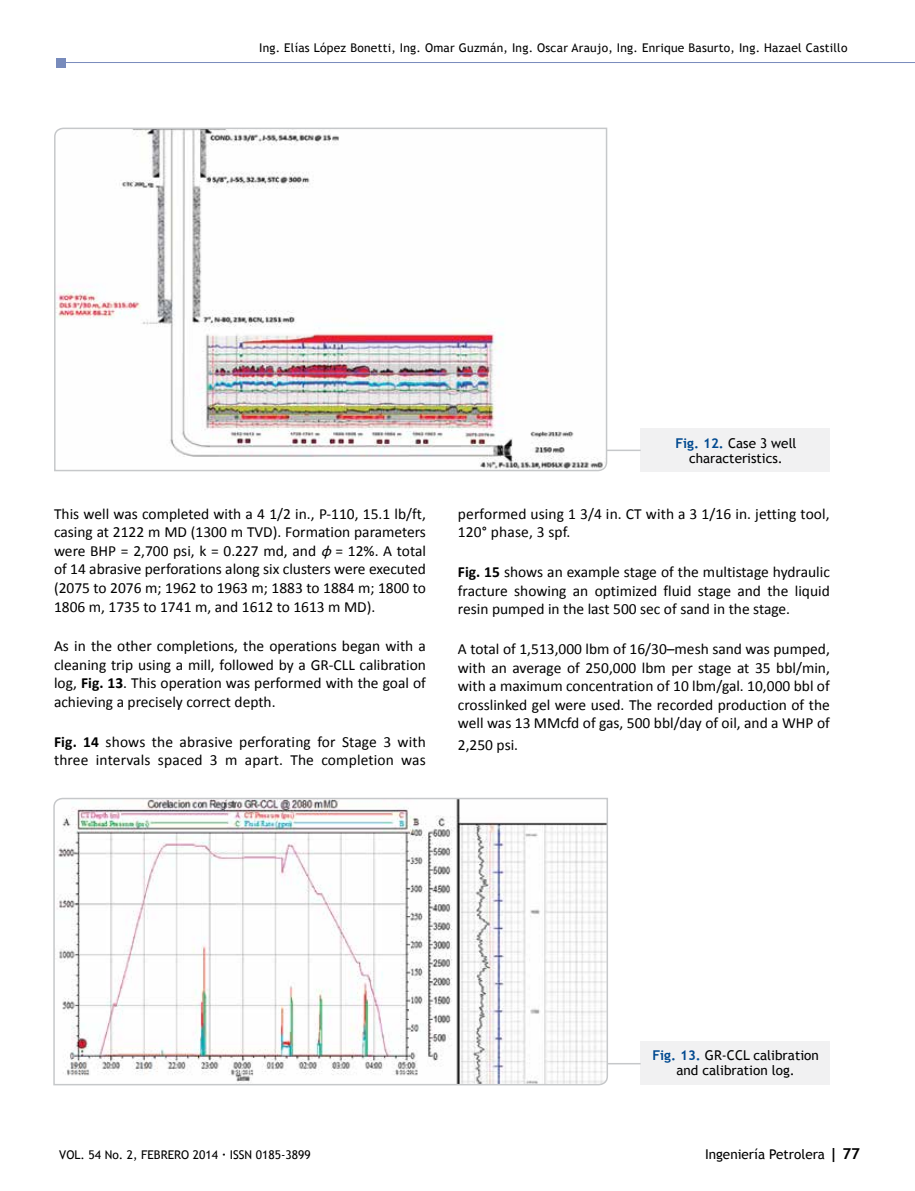
<style>
.page{position:relative;width:915px;height:1191px;background:#fff}
.page>*{position:absolute;margin:0;border:0;box-sizing:border-box;transform-origin:0 0}
.t1{font:15.45px/18.6px "Calibri";color:#000;text-align:justify}
.t2{font:13.5px/15px "Trebuchet MS";color:#000;text-align:center}
.t3{font:12px "Trebuchet MS";letter-spacing:.02em;color:#000}
.t4{font:12px "Trebuchet MS";color:#000}
.s1{font-style:italic}
.s2{font-weight:700}
.s3{font-weight:700;color:#004990}
.s4{font-weight:700;font-size:15px}
</style>
<div class="page">
<hr style="left:61px;top:62px;width:853px;height:1px;background:#788bbc">
<div style="left:56px;top:58px;width:10px;height:9px;background:#788bbc"></div>
<svg style="left:54px;top:127px;width:554px;height:345px"></svg>
<div style="left:640px;top:428px;width:189px;height:43px;background:#f1f1f2"></div>
<hr style="left:606px;top:449px;width:34px;height:2px;background:#c6c8ca">
<svg style="left:53px;top:797px;width:555px;height:289px"></svg>
<div style="left:640px;top:1041px;width:189px;height:43px;background:#f1f1f2"></div>
<hr style="left:606px;top:1063px;width:34px;height:1px;background:#c6c8ca">
<p class="t3" style="left:259px;top:40px;width:589px">Ing. Elías López Bonetti, Ing. Omar Guzmán, Ing. Oscar Araujo, Ing. Enrique Basurto, Ing. Hazael Castillo</p>
<p class="t1" style="left:54px;top:504px;width:373px">This well was completed with a 4 1/2 in., P-110, 15.1 lb/ft, casing at 2122 m MD (1300 m TVD). Formation parameters were BHP = 2,700 psi, k = 0.227 md, and <span class="s1">φ</span> = 12%. A total of 14 abrasive perforations along six clusters were executed (2075 to 2076 m; 1962 to 1963 m; 1883 to 1884 m; 1800 to 1806 m, 1735 to 1741 m, and 1612 to 1613 m MD).</p>
<p class="t1" style="left:54px;top:637px;width:373px">As in the other completions, the operations began with a cleaning trip using a mill, followed by a GR-CLL calibration log, <span class="s2">Fig. 13</span>. This operation was performed with the goal of achieving a precisely correct depth.</p>
<p class="t1" style="left:54px;top:732px;width:373px"><span class="s2">Fig. 14</span> shows the abrasive perforating for Stage 3 with three intervals spaced 3 m apart. The completion was</p>
<p class="t2" style="left:675px;top:436px;width:123px"><span class="s3">Fig. 12.</span> Case 3 well characteristics.</p>
<p class="t1" style="left:458px;top:504px;width:373px">performed using 1 3/4 in. CT with a 3 1/16 in. jetting tool,<br>120° phase, 3 spf.</p>
<p class="t1" style="left:458px;top:563px;width:373px"><span class="s2">Fig. 15</span> shows an example stage of the multistage hydraulic fracture showing an optimized fluid stage and the liquid resin pumped in the last 500 sec of sand in the stage.</p>
<p class="t1" style="left:458px;top:639px;width:373px">A total of 1,513,000 lbm of 16/30–mesh sand was pumped, with an average of 250,000 lbm per stage at 35 bbl/min, with a maximum concentration of 10 lbm/gal. 10,000 bbl of crosslinked gel were used. The recorded production of the well was 13 MMcfd of gas, 500 bbl/day of oil, and a WHP of</p>
<p class="t1" style="left:458px;top:735px;width:62px">2,250 psi.</p>
<p class="t4" style="left:59px;top:1147px;width:253px">VOL. 54 No. 2, FEBRERO 2014 <span class="s2">·</span> ISSN 0185-3899</p>
<p class="t2" style="left:652px;top:1047px;width:168px"><span class="s3">Fig. 13.</span> GR-CCL calibration and calibration log.</p>
<p class="t2" style="left:704px;top:1146px;width:156px">Ingeniería Petrolera <span class="s4">| 77</span></p>
</div>
